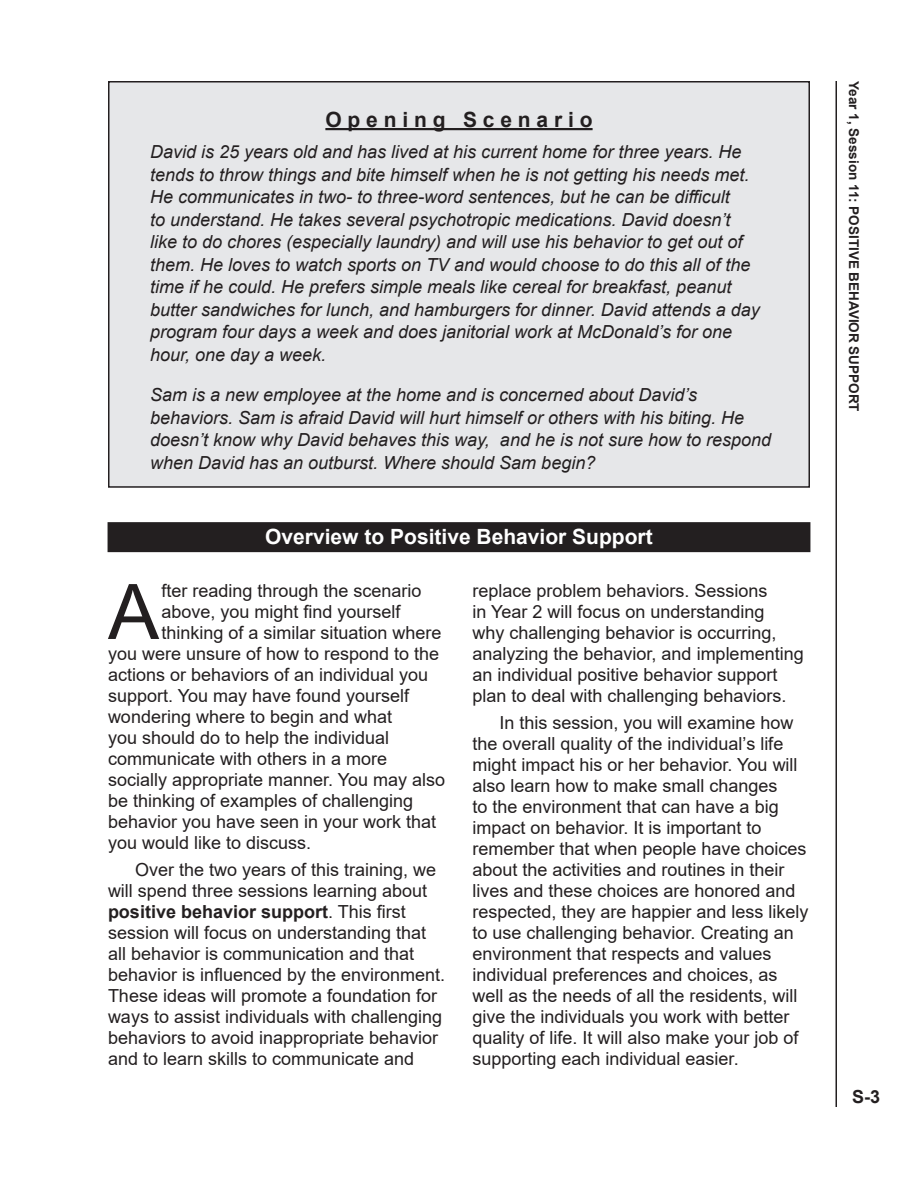
<style>
.page{position:relative;width:918px;height:1188px;background:#fff}
.page>*{position:absolute;margin:0;border:0;box-sizing:border-box;transform-origin:0 0}
.t1{font:76.65px "Arial";color:#231f20}
._14_pt__Box_Header{font:700 21px "Arial";color:#fff}
.t2{font:700 21px "Arial";letter-spacing:.28em;color:#231f20}
.Body_Text{font:18px/21px "Arial";color:#231f20}
.Scenario_Sans_Italic{font:italic 18px/22.5px "Arial";color:#231f20}
.t3{font:700 18px "Arial";color:#231f20}
.t4{font:700 13.5px "Arial";color:#231f20}
.s1{font-weight:700}
</style>
<div class="page">
<hr style="left:836px;top:81px;width:1px;height:1026px;background:#231f20">
<div style="left:109px;top:82px;width:700px;height:405px;background:#e6e7e9"></div>
<div style="left:108px;top:81px;width:702px;height:407px;border:2px solid #231f20"></div>
<hr style="left:325px;top:128px;width:268px;height:2px;background:#231f20">
<div style="left:108px;top:522px;width:702px;height:30px;background:#231f20"></div>
<p class="t2" style="left:325px;top:105px;width:269px">Opening Scenario</p>
<p class="Scenario_Sans_Italic" style="left:150px;top:141px;width:611px">David is 25 years old and has lived at his current home for three years. He tends to throw things and bite himself when he is not getting his needs met.<br>He communicates in two- to three-word sentences, but he can be difficult<br>to understand. He takes several psychotropic medications. David doesn’t like to do chores (especially laundry) and will use his behavior to get out of them. He loves to watch sports on TV and would choose to do this all of the time if he could. He prefers simple meals like cereal for breakfast, peanut butter sandwiches for lunch, and hamburgers for dinner. David attends a day program four days a week and does janitorial work at McDonald’s for one hour, one day a week.</p>
<p class="Scenario_Sans_Italic" style="left:150px;top:384px;width:622px">Sam is a new employee at the home and is concerned about David’s behaviors. Sam is afraid David will hurt himself or others with his biting. He doesn’t know why David behaves this way, and he is not sure how to respond when David has an outburst. Where should Sam begin?</p>
<p class="_14_pt__Box_Header" style="left:265px;top:521px;width:389px">Overview to Positive Behavior Support</p>
<p class="t1" style="left:108px;top:559px;width:53px">A</p>
<p class="Body_Text" style="left:161px;top:580px;width:262px">fter reading through the scenario</p>
<p class="Body_Text" style="left:161px;top:601px;width:241px">above, you might find yourself</p>
<p class="Body_Text" style="left:161px;top:622px;width:282px">thinking of a similar situation where</p>
<p class="Body_Text" style="left:108px;top:643px;width:333px">you were unsure of how to respond to the</p>
<p class="Body_Text" style="left:108px;top:664px;width:322px">actions or behaviors of an individual you</p>
<p class="Body_Text" style="left:108px;top:685px;width:303px">support. You may have found yourself</p>
<p class="Body_Text" style="left:108px;top:706px;width:286px">wondering where to begin and what</p>
<p class="Body_Text" style="left:108px;top:727px;width:283px">you should do to help the individual</p>
<p class="Body_Text" style="left:108px;top:748px;width:281px">communicate with others in a more</p>
<p class="Body_Text" style="left:108px;top:769px;width:339px">socially appropriate manner. You may also</p>
<p class="Body_Text" style="left:108px;top:790px;width:307px">be thinking of examples of challenging</p>
<p class="Body_Text" style="left:108px;top:811px;width:330px">behavior you have seen in your work that</p>
<p class="Body_Text" style="left:108px;top:832px;width:205px">you would like to discuss.</p>
<p class="Body_Text" style="left:108px;top:859px;width:339px;text-indent:27px">Over the two years of this training, we will spend three sessions learning about <span class="s1">positive behavior support</span>. This first session will focus on understanding that all behavior is communication and that behavior is influenced by the environment.<br>These ideas will promote a foundation for ways to assist individuals with challenging behaviors to avoid inappropriate behavior and to learn skills to communicate and</p>
<p class="Body_Text" style="left:472px;top:580px;width:333px">replace problem behaviors. Sessions<br>in Year 2 will focus on understanding<br>why challenging behavior is occurring, analyzing the behavior, and implementing an individual positive behavior support plan to deal with challenging behaviors.</p>
<p class="Body_Text" style="left:472px;top:712px;width:338px;text-indent:27px">In this session, you will examine how the overall quality of the individual’s life might impact his or her behavior. You will also learn how to make small changes<br>to the environment that can have a big impact on behavior. It is important to remember that when people have choices about the activities and routines in their lives and these choices are honored and respected, they are happier and less likely to use challenging behavior. Creating an environment that respects and values individual preferences and choices, as well as the needs of all the residents, will give the individuals you work with better quality of life. It will also make your job of supporting each individual easier.</p>
<p class="t4" style="left:864px;top:81px;width:332px;rotate:90deg">Year 1, Session 11: POSITIVE BEHAVIOR SUPPORT</p>
<p class="t3" style="left:852px;top:1084px;width:30px">S-3</p>
</div>
